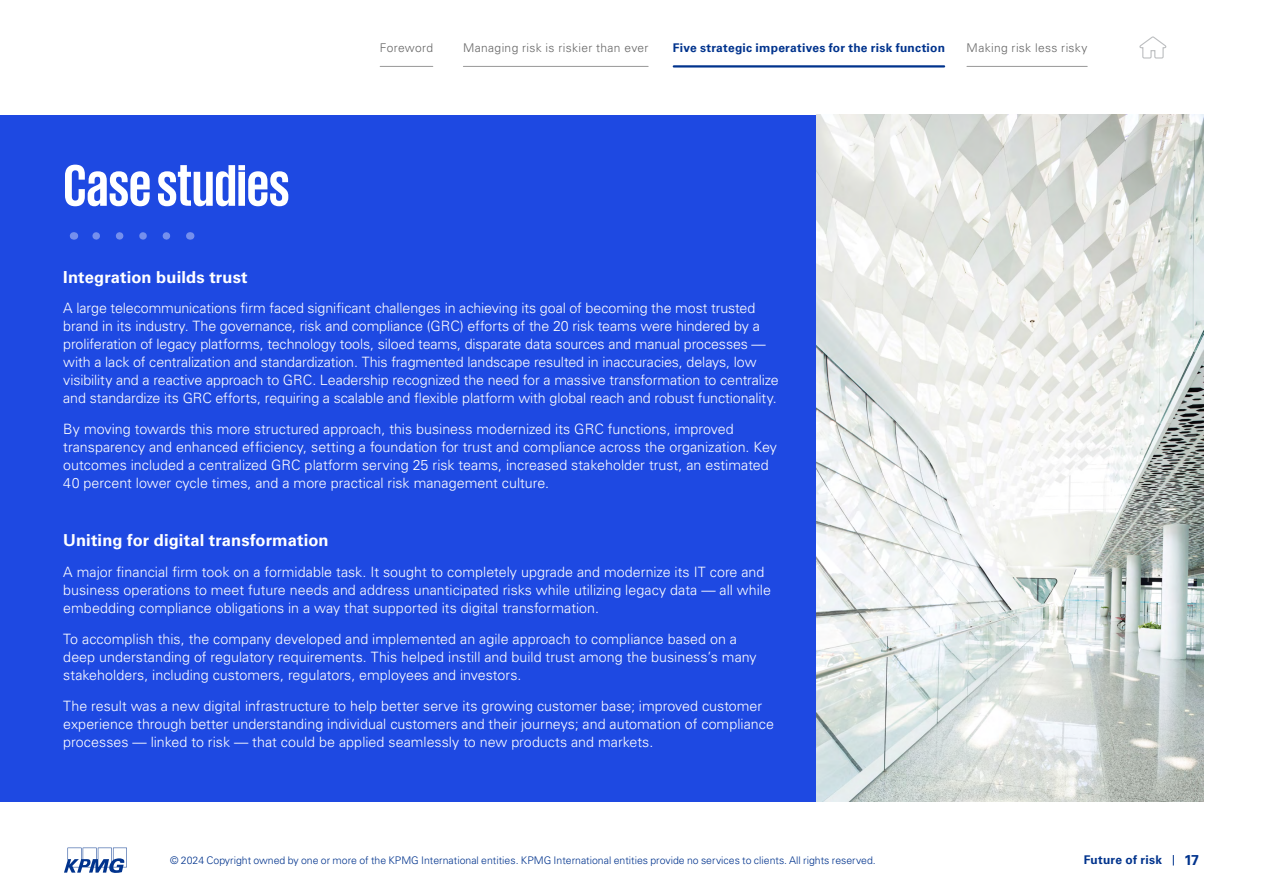
<style>
.page{position:relative;width:1263px;height:893px;background:#fff}
.page>*{position:absolute;margin:0;border:0;box-sizing:border-box;transform-origin:0 0}
.t1{font:700 60px "KPMG";color:#fff}
.t2{font:700 16.5px "Univers LT Std";letter-spacing:.005em;color:#fff}
.t3{font:300 14.25px/18px "Univers LT Std";color:#fff}
.t4{font:700 14.25px "Univers LT Std";color:#00338d}
.t5{font:300 12px "Univers LT Std";letter-spacing:.03em;color:#666}
.t6{font:700 12px "Univers LT Std";letter-spacing:.02em;color:#00338d}
.t7{font:300 10.5px "Univers LT Std";color:#00338d}
</style>
<div class="page">
<svg style="left:64px;top:848px;width:63px;height:25px"></svg>
<div style="left:0;top:115px;width:816px;height:686px;background:#1e49e2"></div>
<svg style="left:92px;top:232px;width:74px;height:8px"></svg>
<img style="left:816px;top:115px;width:387px;height:686px">
<svg style="left:1139px;top:36px;width:28px;height:23px"></svg>
<hr style="left:380px;top:66px;width:53px;height:1px;background:#989898">
<hr style="left:463px;top:66px;width:185px;height:1px;background:#989898">
<hr style="left:967px;top:66px;width:120px;height:1px;background:#989898">
<hr style="left:674px;top:65px;width:270px;height:3px;background:#00338d">
<h1 class="t1" style="left:63px;top:155px;width:228px">Case studies</h1>
<p class="t5" style="left:380px;top:41px;width:55px">Foreword</p>
<p class="t5" style="left:463px;top:41px;width:187px">Managing risk is riskier than ever</p>
<p class="t6" style="left:673px;top:41px;width:274px">Five strategic imperatives for the risk function</p>
<p class="t5" style="left:966px;top:41px;width:123px">Making risk less risky</p>
<p class="t2" style="left:63px;top:267px;width:186px">Integration builds trust</p>
<p class="t3" style="left:63px;top:299px;width:717px">A large telecommunications firm faced significant challenges in achieving its goal of becoming the most trusted brand in its industry. The governance, risk and compliance (GRC) efforts of the 20 risk teams were hindered by a proliferation of legacy platforms, technology tools, siloed teams, disparate data sources and manual processes — with a lack of centralization and standardization. This fragmented landscape resulted in inaccuracies, delays, low visibility and a reactive approach to GRC. Leadership recognized the need for a massive transformation to centralize and standardize its GRC efforts, requiring a scalable and flexible platform with global reach and robust functionality.</p>
<p class="t3" style="left:63px;top:420px;width:715px">By moving towards this more structured approach, this business modernized its GRC functions, improved transparency and enhanced efficiency, setting a foundation for trust and compliance across the organization. Key outcomes included a centralized GRC platform serving 25 risk teams, increased stakeholder trust, an estimated 40 percent lower cycle times, and a more practical risk management culture.</p>
<p class="t2" style="left:63px;top:531px;width:267px">Uniting for digital transformation</p>
<p class="t3" style="left:63px;top:563px;width:709px">A major financial firm took on a formidable task. It sought to completely upgrade and modernize its IT core and business operations to meet future needs and address unanticipated risks while utilizing legacy data — all while embedding compliance obligations in a way that supported its digital transformation.</p>
<p class="t3" style="left:63px;top:630px;width:695px">To accomplish this, the company developed and implemented an agile approach to compliance based on a deep understanding of regulatory requirements. This helped instill and build trust among the business’s many stakeholders, including customers, regulators, employees and investors.</p>
<p class="t3" style="left:63px;top:696px;width:712px">The result was a new digital infrastructure to help better serve its growing customer base; improved customer experience through better understanding individual customers and their journeys; and automation of compliance processes — linked to risk — that could be applied seamlessly to new products and markets.</p>
<p class="t7" style="left:170px;top:854px;width:707px">© 2024 Copyright owned by one or more of the KPMG International entities. KPMG International entities provide no services to clients. All rights reserved.</p>
<p class="t6" style="left:1084px;top:852px;width:80px">Future of risk</p>
<p class="t4" style="left:1184px;top:852px;width:17px">17</p>
</div>
